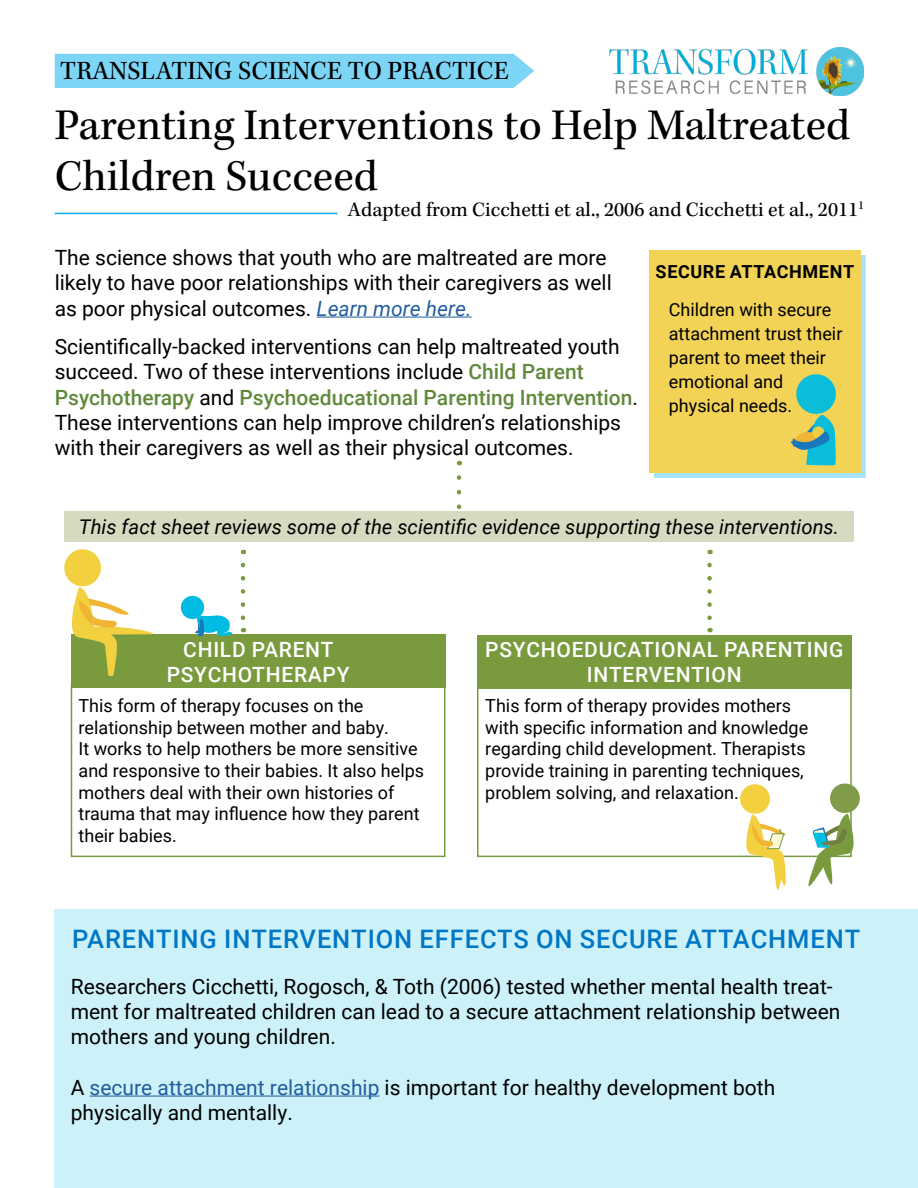
<style>
.page{position:relative;width:918px;height:1188px;background:#fff}
.page>*{position:absolute;margin:0;border:0;box-sizing:border-box;transform-origin:0 0}
.t1{font:45px/51px "Kepler Std";color:#000}
.t2{font:27px "Kepler Std";color:#000}
.t3{font:500 25.5px "Roboto";letter-spacing:.035em;color:#0077c5}
.t4{font:21px/25.2px "Roboto";color:#000}
.t5{font:500 21px/25.2px "Roboto";letter-spacing:.035em;color:#fff;text-align:center}
.t6{font:21px "Kepler Std";color:#000}
.t7{font:italic 20.25px "Roboto";color:#000}
.t8{font:18px/21.6px "Roboto";color:#000}
.t9{font:700 18px "Roboto";letter-spacing:.035em;color:#000}
.s1{font-style:italic;color:#215e9e}
.s2{font-weight:500;color:#61893b}
.s3{color:#215e9e}
</style>
<div class="page">
<svg style="left:707px;top:565px;width:5px;height:67px"></svg>
<svg style="left:457px;top:478px;width:4px;height:34px"></svg>
<hr style="left:55px;top:213px;width:283px;height:1px;background:#00aeef">
<div style="left:55px;top:54px;width:479px;height:34px;background:#7dd5f6"></div>
<img style="left:609px;top:48px;width:254px;height:47px">
<div style="left:654px;top:255px;width:211px;height:223px;background:#00aeef;opacity:.35"></div>
<div style="left:649px;top:251px;width:211px;height:222px;background:#f3d356"></div>
<div style="left:71px;top:685px;width:375px;height:172px;border:2px solid #799b3d"></div>
<div style="left:71px;top:635px;width:375px;height:53px;background:#799b3d"></div>
<div style="left:54px;top:909px;width:863px;height:279px;background:#cdf1f9"></div>
<hr style="left:90px;top:1096px;width:289px;height:1px;background:#215e9e">
<div style="left:64px;top:512px;width:790px;height:30px;background:#d5dbc0"></div>
<hr style="left:317px;top:317px;width:155px;height:1px;background:#215e9e">
<svg style="left:791px;top:374px;width:45px;height:91px"></svg>
<div style="left:181px;top:596px;width:23px;height:23px;background:#00bce2;border-radius:50%"></div>
<svg style="left:194px;top:615px;width:38px;height:21px"></svg>
<div style="left:477px;top:686px;width:375px;height:171px;border:2px solid #799b3d"></div>
<div style="left:477px;top:635px;width:375px;height:53px;background:#799b3d"></div>
<svg style="left:64px;top:549px;width:89px;height:127px"></svg>
<svg style="left:740px;top:784px;width:47px;height:106px"></svg>
<svg style="left:806px;top:784px;width:54px;height:103px"></svg>
<svg style="left:241px;top:565px;width:4px;height:67px"></svg>
<p class="t2" style="left:60px;top:55px;width:450px">TRANSLATING SCIENCE TO PRACTICE</p>
<h1 class="t1" style="left:55px;top:101px;width:797px">Parenting Interventions to Help Maltreated<br>Children Succeed</h1>
<p class="t6" style="left:348px;top:198px;width:518px">Adapted from Cicchetti et al., 2006 and Cicchetti et al., 2011<sup>1</sup></p>
<p class="t4" style="left:55px;top:244px;width:559px">The science shows that youth who are maltreated are more likely to have poor relationships with their caregivers as well as poor physical outcomes. <span class="s1">Learn more here.</span></p>
<p class="t4" style="left:55px;top:333px;width:585px">Scientifically-backed interventions can help maltreated youth succeed. Two of these interventions include <span class="s2">Child Parent Psychotherapy</span> and <span class="s2">Psychoeducational Parenting Intervention</span>.<br>These interventions can help improve children’s relationships with their caregivers as well as their physical outcomes.</p>
<p class="t9" style="left:656px;top:259px;width:200px">SECURE ATTACHMENT</p>
<p class="t8" style="left:669px;top:297px;width:175px;line-height:24px">Children with secure attachment trust their parent to meet their emotional and physical needs.</p>
<p class="t7" style="left:79px;top:512px;width:762px">This fact sheet reviews some of the scientific evidence supporting these interventions.</p>
<p class="t5" style="left:167px;top:636px;width:184px">CHILD PARENT<br>PSYCHOTHERAPY</p>
<p class="t8" style="left:79px;top:694px;width:347px">This form of therapy focuses on the relationship between mother and baby.<br>It works to help mothers be more sensitive and responsive to their babies. It also helps mothers deal with their own histories of trauma that may influence how they parent their babies.</p>
<p class="t5" style="left:485px;top:636px;width:360px">PSYCHOEDUCATIONAL PARENTING<br>INTERVENTION</p>
<p class="t8" style="left:485px;top:694px;width:324px">This form of therapy provides mothers with specific information and knowledge regarding child development. Therapists provide training in parenting techniques, problem solving, and relaxation.</p>
<p class="t3" style="left:72px;top:921px;width:790px">PARENTING INTERVENTION EFFECTS ON SECURE ATTACHMENT</p>
<p class="t4" style="left:71px;top:973px;width:771px">Researchers Cicchetti, Rogosch, &amp; Toth (2006) tested whether mental health treat&shy;ment for maltreated children can lead to a secure attachment relationship between mothers and young children.</p>
<p class="t4" style="left:71px;top:1074px;width:706px">A <span class="s3">secure attachment relationship</span> is important for healthy development both physically and mentally.</p>
</div>
